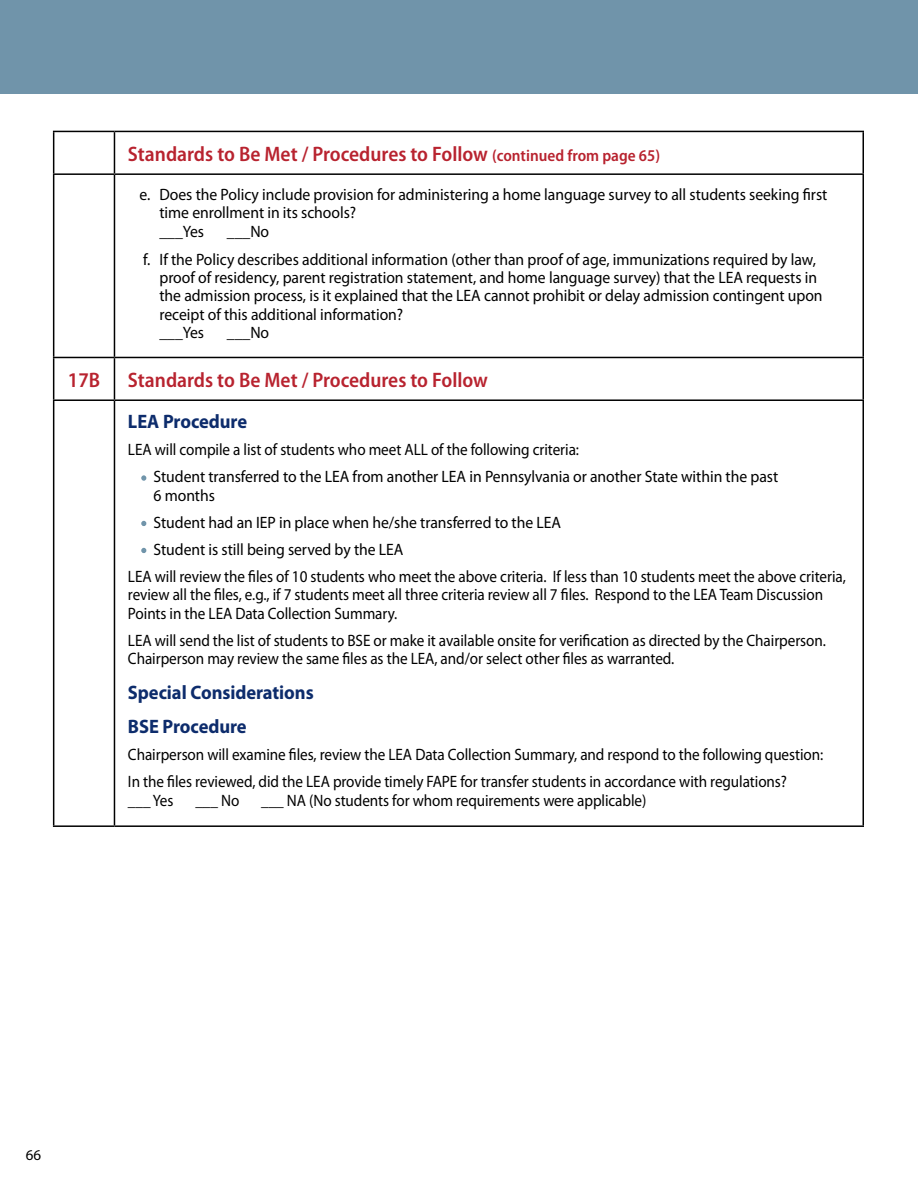
<style>
.page{position:relative;width:918px;height:1188px;background:#fff}
.page>*{position:absolute;margin:0;border:0;box-sizing:border-box;transform-origin:0 0}
.Heading_-_Level_1{font:600 semi-condensed 21px "Myriad Pro";color:#b8232f}
.TABLE_-_Heading_Leve{font:700 19.5px "Myriad Pro";letter-spacing:-.005em;color:#0d2c6c;scale:.95 1}
.TABLE_-_Text_Level_1{font:16.5px/18.5px "Myriad Pro";letter-spacing:-.005em;color:#000;scale:.92 1}
.TABLE_Numbered_Bulle{font:16.5px/18.5px "Myriad Pro";letter-spacing:-.005em;color:#000;scale:.95 1}
.TABLE_Bullet_-_Level{font:16.5px/18.5px "Myriad Pro";letter-spacing:-.005em;color:#000;scale:.95 1}
.t1{font:15px "Myriad Pro";color:#000}
.s1{font-size:16.5px}
.s2{font-weight:600;font-stretch:semi-condensed;color:#7094aa}
</style>
<div class="page">
<div style="left:0;top:0;width:918px;height:94px;background:#7094aa"></div>
<hr style="left:53px;top:131px;width:61px;height:1px;background:#000">
<hr style="left:53px;top:132px;width:1px;height:41px;background:#000">
<hr style="left:114px;top:131px;width:750px;height:1px;background:#000">
<hr style="left:114px;top:132px;width:1px;height:41px;background:#000">
<hr style="left:862px;top:132px;width:2px;height:41px;background:#000">
<hr style="left:53px;top:173px;width:61px;height:2px;background:#000">
<hr style="left:53px;top:175px;width:1px;height:182px;background:#000">
<hr style="left:114px;top:173px;width:750px;height:2px;background:#000">
<hr style="left:114px;top:175px;width:1px;height:182px;background:#000">
<hr style="left:862px;top:175px;width:2px;height:182px;background:#000">
<hr style="left:53px;top:358px;width:1px;height:41px;background:#000">
<hr style="left:114px;top:358px;width:1px;height:41px;background:#000">
<hr style="left:862px;top:358px;width:2px;height:41px;background:#000">
<hr style="left:53px;top:401px;width:1px;height:424px;background:#000">
<hr style="left:114px;top:401px;width:1px;height:424px;background:#000">
<hr style="left:862px;top:401px;width:2px;height:424px;background:#000">
<hr style="left:53px;top:357px;width:61px;height:1px;background:#000">
<hr style="left:114px;top:357px;width:750px;height:1px;background:#000">
<hr style="left:53px;top:399px;width:61px;height:2px;background:#000">
<hr style="left:114px;top:399px;width:750px;height:2px;background:#000">
<hr style="left:53px;top:825px;width:61px;height:2px;background:#000">
<hr style="left:114px;top:825px;width:750px;height:2px;background:#000">
<svg style="left:141px;top:475px;width:5px;height:6px"></svg>
<svg style="left:141px;top:521px;width:5px;height:5px"></svg>
<svg style="left:141px;top:548px;width:5px;height:5px"></svg>
<p class="Heading_-_Level_1" style="left:128px;top:142px;width:534px">Standards to Be Met / Procedures to Follow <span class="s1">(continued from page 65)</span></p>
<p class="TABLE_Numbered_Bulle" style="left:159px;top:186px;width:705px;text-indent:-20px">e. Does the Policy include provision for administering a home language survey to all students seeking first time enrollment in its schools?<br>___Yes</p>
<p class="TABLE_Numbered_Bulle" style="left:227px;top:223px;width:46px">___No</p>
<p class="TABLE_Numbered_Bulle" style="left:159px;top:250px;width:700px;text-indent:-16px">f. If the Policy describes additional information (other than proof of age, immunizations required by law, proof of residency, parent registration statement, and home language survey) that the LEA requests in the admission process, is it explained that the LEA cannot prohibit or delay admission contingent upon receipt of this additional information?<br>___Yes</p>
<p class="TABLE_Numbered_Bulle" style="left:227px;top:324px;width:46px">___No</p>
<p class="Heading_-_Level_1" style="left:68px;top:368px;width:34px">17B</p>
<p class="Heading_-_Level_1" style="left:128px;top:368px;width:362px">Standards to Be Met / Procedures to Follow</p>
<p class="TABLE_-_Heading_Leve" style="left:128px;top:411px;width:127px">LEA Procedure</p>
<p class="TABLE_-_Text_Level_1" style="left:128px;top:441px;width:492px">LEA will compile a list of students who meet ALL of the following criteria:</p>
<p class="TABLE_Bullet_-_Level" style="left:153px;top:468px;width:659px;text-indent:-12px"><span class="s2">•</span> Student transferred to the LEA from another LEA in Pennsylvania or another State within the past<br>6 months</p>
<p class="TABLE_Bullet_-_Level" style="left:141px;top:513px;width:443px"><span class="s2">•</span> Student had an IEP in place when he/she transferred to the LEA</p>
<p class="TABLE_Bullet_-_Level" style="left:141px;top:540px;width:277px"><span class="s2">•</span> Student is still being served by the LEA</p>
<p class="TABLE_-_Text_Level_1" style="left:128px;top:567px;width:782px">LEA will review the files of 10 students who meet the above criteria. If less than 10 students meet the above criteria, review all the files, e.g., if 7 students meet all three criteria review all 7 files. Respond to the LEA Team Discussion<br>Points in the LEA Data Collection Summary.</p>
<p class="TABLE_-_Text_Level_1" style="left:128px;top:631px;width:760px">LEA will send the list of students to BSE or make it available onsite for verification as directed by the Chairperson.<br>Chairperson may review the same files as the LEA, and/or select other files as warranted.</p>
<p class="TABLE_-_Heading_Leve" style="left:128px;top:681px;width:197px">Special Considerations</p>
<p class="TABLE_-_Heading_Leve" style="left:128px;top:716px;width:127px">BSE Procedure</p>
<p class="TABLE_-_Text_Level_1" style="left:128px;top:746px;width:757px">Chairperson will examine files, review the LEA Data Collection Summary, and respond to the following question:</p>
<p class="TABLE_-_Text_Level_1" style="left:128px;top:773px;width:718px">In the files reviewed, did the LEA provide timely FAPE for transfer students in accordance with regulations? ___ Yes</p>
<p class="TABLE_-_Text_Level_1" style="left:195px;top:791px;width:49px">___ No</p>
<p class="TABLE_-_Text_Level_1" style="left:261px;top:791px;width:420px">___ NA (No students for whom requirements were applicable)</p>
<p class="t1" style="left:26px;top:1147px;width:17px">66</p>
</div>
